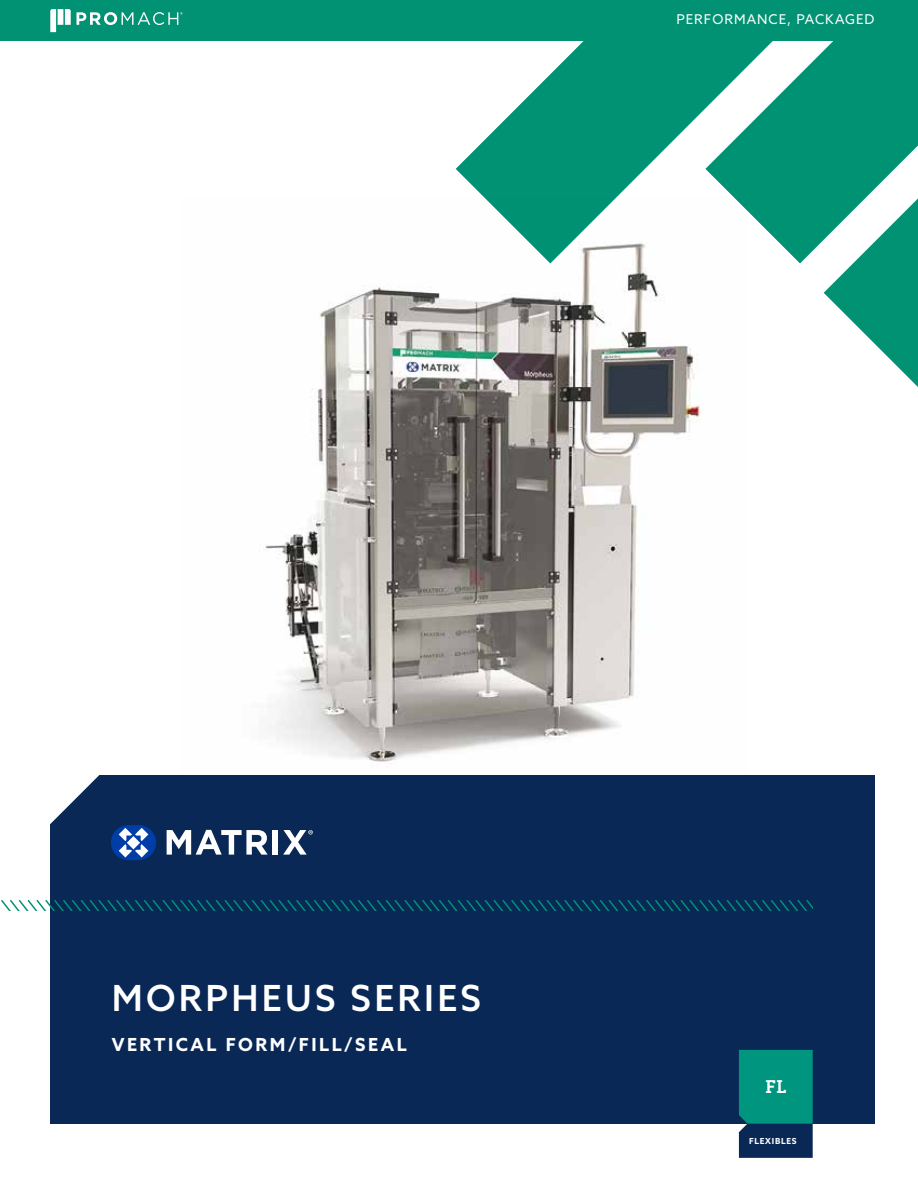
<style>
.page{position:relative;width:918px;height:1188px;background:#fff}
.page>*{position:absolute;margin:0;border:0;box-sizing:border-box;transform-origin:0 0}
.t1{font:500 36px "Azo Sans";letter-spacing:.09em;color:#fff}
.t2{font:500 19.05px "Vista Slab OTCE";color:#fff}
.t3{font:700 18px "Azo Sans";letter-spacing:.14em;color:#fff}
.t4{font:13.5px "Azo Sans";letter-spacing:.075em;color:#fff}
.t5{font:700 8.4px "Azo Sans";letter-spacing:.09em;color:#fff}
</style>
<div class="page">
<div style="left:50px;top:775px;width:824px;height:348px;background:#092856"></div>
<img style="left:260px;top:287px;width:440px;height:475px">
<svg style="left:739px;top:1050px;width:74px;height:108px;background:#047272"></svg>
<svg style="left:167px;top:830px;width:101px;height:25px"></svg>
<div style="left:273px;top:830px;width:5px;height:25px;background:#fff"></div>
<svg style="left:283px;top:830px;width:30px;height:25px"></svg>
<div style="left:111px;top:825px;width:45px;height:35px;background:#003da6;border-radius:18px"></div>
<svg style="left:119px;top:828px;width:29px;height:30px"></svg>
<svg style="left:1px;top:901px;width:812px;height:10px"></svg>
<svg style="left:456px;top:41px;width:462px;height:346px"></svg>
<div style="left:0;top:0;width:918px;height:41px;background:#009273"></div>
<svg style="left:50px;top:9px;width:133px;height:23px"></svg>
<svg style="left:50px;top:775px;width:50px;height:50px"></svg>
<p class="t4" style="left:676px;top:11px;width:200px">PERFORMANCE, PACKAGED</p>
<p class="t4" style="left:700px;top:11px;width:200px">PERFORMANCE, PACKAGED</p>
<h1 class="t1" style="left:112px;top:974px;width:371px">MORPHEUS SERIES</h1>
<h3 class="t3" style="left:112px;top:1032px;width:296px">VERTICAL FORM/FILL/SEAL</h3>
<h2 class="t2" style="left:765px;top:1076px;width:23px">FL</h2>
<p class="t5" style="left:749px;top:1135px;width:49px">FLEXIBLES</p>
</div>
